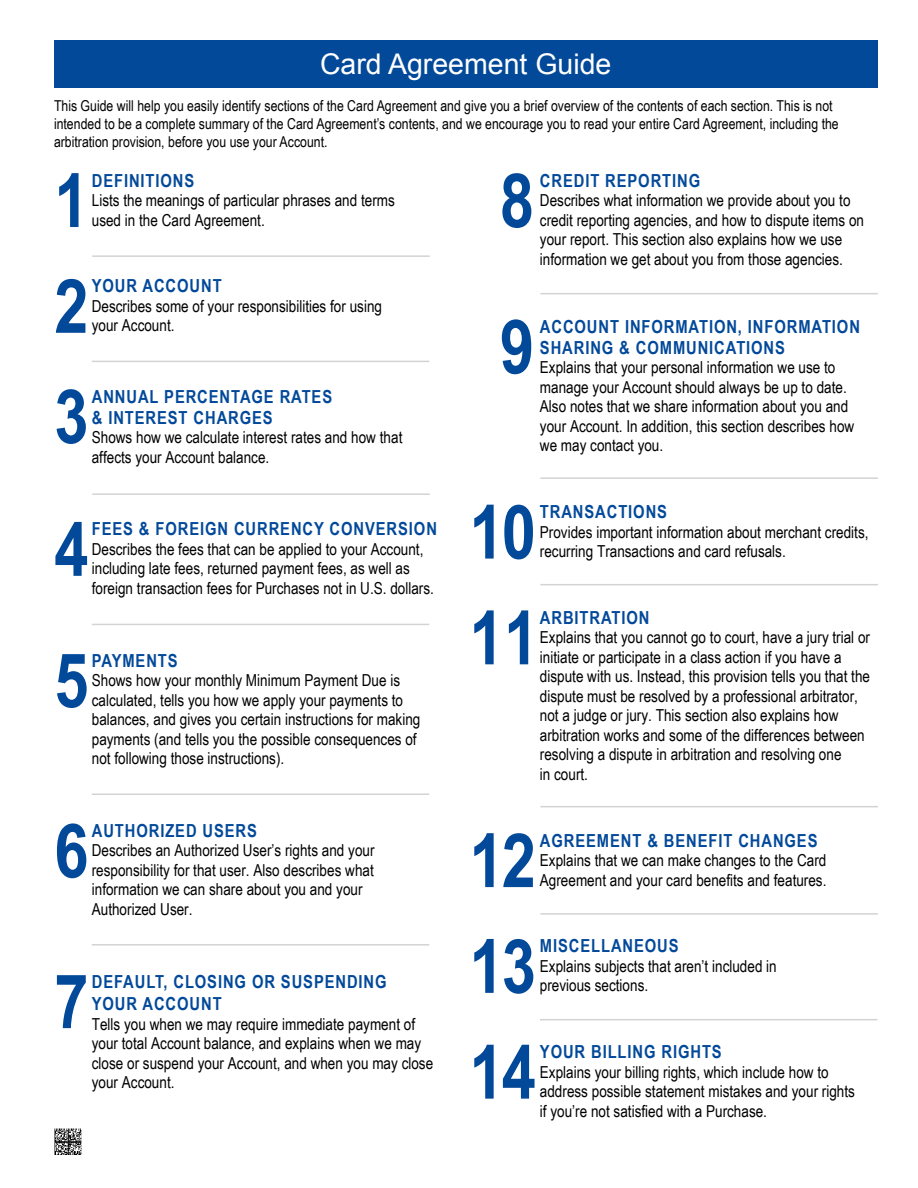
<style>
.page{position:relative;width:918px;height:1188px;background:#fff}
.page>*{position:absolute;margin:0;border:0;box-sizing:border-box;transform-origin:0 0}
.t1{font:700 75px "Arial Narrow";letter-spacing:-.025em;color:#03499a}
.t2{font:28.5px "Arial";color:#fff}
.t3{font:700 18px/21px "Arial Narrow";letter-spacing:.05em;color:#03499a}
.t4{font:16.5px/19.5px "Arial Narrow";color:#000}
.t5{font:15px/18px "Arial Narrow";color:#000}
</style>
<div class="page">
<div style="left:54px;top:40px;width:824px;height:48px;background:#03499a"></div>
<img style="left:54px;top:1128px;width:27px;height:27px">
<hr style="left:540px;top:293px;width:338px;height:1px;background:#d1d3d4">
<hr style="left:92px;top:255px;width:338px;height:2px;background:#d1d3d4">
<hr style="left:92px;top:361px;width:337px;height:1px;background:#d1d3d4">
<hr style="left:92px;top:794px;width:337px;height:1px;background:#d1d3d4">
<hr style="left:92px;top:944px;width:337px;height:2px;background:#d1d3d4">
<hr style="left:540px;top:477px;width:338px;height:2px;background:#d1d3d4">
<hr style="left:540px;top:584px;width:338px;height:1px;background:#d1d3d4">
<hr style="left:540px;top:806px;width:338px;height:1px;background:#d1d3d4">
<hr style="left:540px;top:913px;width:338px;height:2px;background:#d1d3d4">
<hr style="left:540px;top:1019px;width:338px;height:1px;background:#d1d3d4">
<hr style="left:92px;top:493px;width:338px;height:2px;background:#d1d3d4">
<hr style="left:92px;top:624px;width:337px;height:1px;background:#d1d3d4">
<h1 class="t2" style="left:320px;top:46px;width:293px">Card Agreement Guide</h1>
<p class="t5" style="left:54px;top:96px;width:786px">This Guide will help you easily identify sections of the Card Agreement and give you a brief overview of the contents of each section. This is not intended to be a complete summary of the Card Agreement’s contents, and we encourage you to read your entire Card Agreement, including the arbitration provision, before you use your Account.</p>
<p class="t1" style="left:54px;top:144px;width:36px">1</p>
<p class="t3" style="left:92px;top:169px;width:104px">DEFINITIONS</p>
<p class="t1" style="left:500px;top:144px;width:36px">8</p>
<p class="t3" style="left:540px;top:169px;width:162px">CREDIT REPORTING</p>
<p class="t4" style="left:92px;top:190px;width:305px">Lists the meanings of particular phrases and terms used in the Card Agreement.</p>
<p class="t4" style="left:540px;top:190px;width:326px">Describes what information we provide about you to credit reporting agencies, and how to dispute items on your report. This section also explains how we use information we get about you from those agencies.</p>
<p class="t1" style="left:54px;top:250px;width:36px">2</p>
<p class="t3" style="left:92px;top:275px;width:131px">YOUR ACCOUNT</p>
<p class="t4" style="left:92px;top:296px;width:292px">Describes some of your responsibilities for using your Account.</p>
<p class="t1" style="left:54px;top:360px;width:36px">3</p>
<p class="t3" style="left:92px;top:385px;width:242px">ANNUAL PERCENTAGE RATES &amp; INTEREST CHARGES</p>
<p class="t4" style="left:92px;top:427px;width:312px">Shows how we calculate interest rates and how that affects your Account balance.</p>
<p class="t1" style="left:54px;top:493px;width:36px">4</p>
<p class="t3" style="left:92px;top:518px;width:347px">FEES &amp; FOREIGN CURRENCY CONVERSION</p>
<p class="t4" style="left:92px;top:539px;width:344px">Describes the fees that can be applied to your Account, including late fees, returned payment fees, as well as foreign transaction fees for Purchases not in U.S. dollars.</p>
<p class="t1" style="left:54px;top:624px;width:36px">5</p>
<p class="t3" style="left:92px;top:649px;width:87px">PAYMENTS</p>
<p class="t4" style="left:92px;top:670px;width:330px">Shows how your monthly Minimum Payment Due is calculated, tells you how we apply your payments to balances, and gives you certain instructions for making payments (and tells you the possible consequences of not following those instructions).</p>
<p class="t1" style="left:54px;top:794px;width:36px">6</p>
<p class="t3" style="left:92px;top:819px;width:167px">AUTHORIZED USERS</p>
<p class="t4" style="left:92px;top:840px;width:284px">Describes an Authorized User’s rights and your responsibility for that user. Also describes what information we can share about you and your Authorized User.</p>
<p class="t1" style="left:54px;top:945px;width:36px">7</p>
<p class="t3" style="left:92px;top:969px;width:296px;line-height:22.5px">DEFAULT, CLOSING OR SUSPENDING<br>YOUR ACCOUNT</p>
<p class="t4" style="left:92px;top:1013px;width:343px">Tells you when we may require immediate payment of your total Account balance, and explains when we may close or suspend your Account, and when you may close your Account.</p>
<p class="t1" style="left:500px;top:290px;width:36px">9</p>
<p class="t3" style="left:540px;top:315px;width:322px">ACCOUNT INFORMATION, INFORMATION<br>SHARING &amp; COMMUNICATIONS</p>
<p class="t4" style="left:540px;top:357px;width:316px">Explains that your personal information we use to manage your Account should always be up to date.<br>Also notes that we share information about you and your Account. In addition, this section describes how we may contact you.</p>
<p class="t1" style="left:469px;top:475px;width:68px">10</p>
<p class="t3" style="left:540px;top:500px;width:129px">TRANSACTIONS</p>
<p class="t4" style="left:540px;top:521px;width:330px">Provides important information about merchant credits, recurring Transactions and card refusals.</p>
<p class="t1" style="left:469px;top:581px;width:70px">11</p>
<p class="t3" style="left:540px;top:606px;width:111px">ARBITRATION</p>
<p class="t4" style="left:540px;top:627px;width:332px">Explains that you cannot go to court, have a jury trial or initiate or participate in a class action if you have a dispute with us. Instead, this provision tells you that the dispute must be resolved by a professional arbitrator, not a judge or jury. This section also explains how arbitration works and some of the differences between resolving a dispute in arbitration and resolving one<br>in court.</p>
<p class="t1" style="left:469px;top:804px;width:68px">12</p>
<p class="t3" style="left:540px;top:829px;width:279px">AGREEMENT &amp; BENEFIT CHANGES</p>
<p class="t4" style="left:540px;top:850px;width:288px">Explains that we can make changes to the Card<br>Agreement and your card benefits and features.</p>
<p class="t1" style="left:469px;top:910px;width:68px">13</p>
<p class="t3" style="left:540px;top:935px;width:140px">MISCELLANEOUS</p>
<p class="t4" style="left:540px;top:956px;width:238px">Explains subjects that aren’t included in previous sections.</p>
<p class="t1" style="left:469px;top:1015px;width:68px">14</p>
<p class="t3" style="left:540px;top:1040px;width:183px">YOUR BILLING RIGHTS</p>
<p class="t4" style="left:540px;top:1061px;width:317px">Explains your billing rights, which include how to address possible statement mistakes and your rights if you’re not satisfied with a Purchase.</p>
</div>
